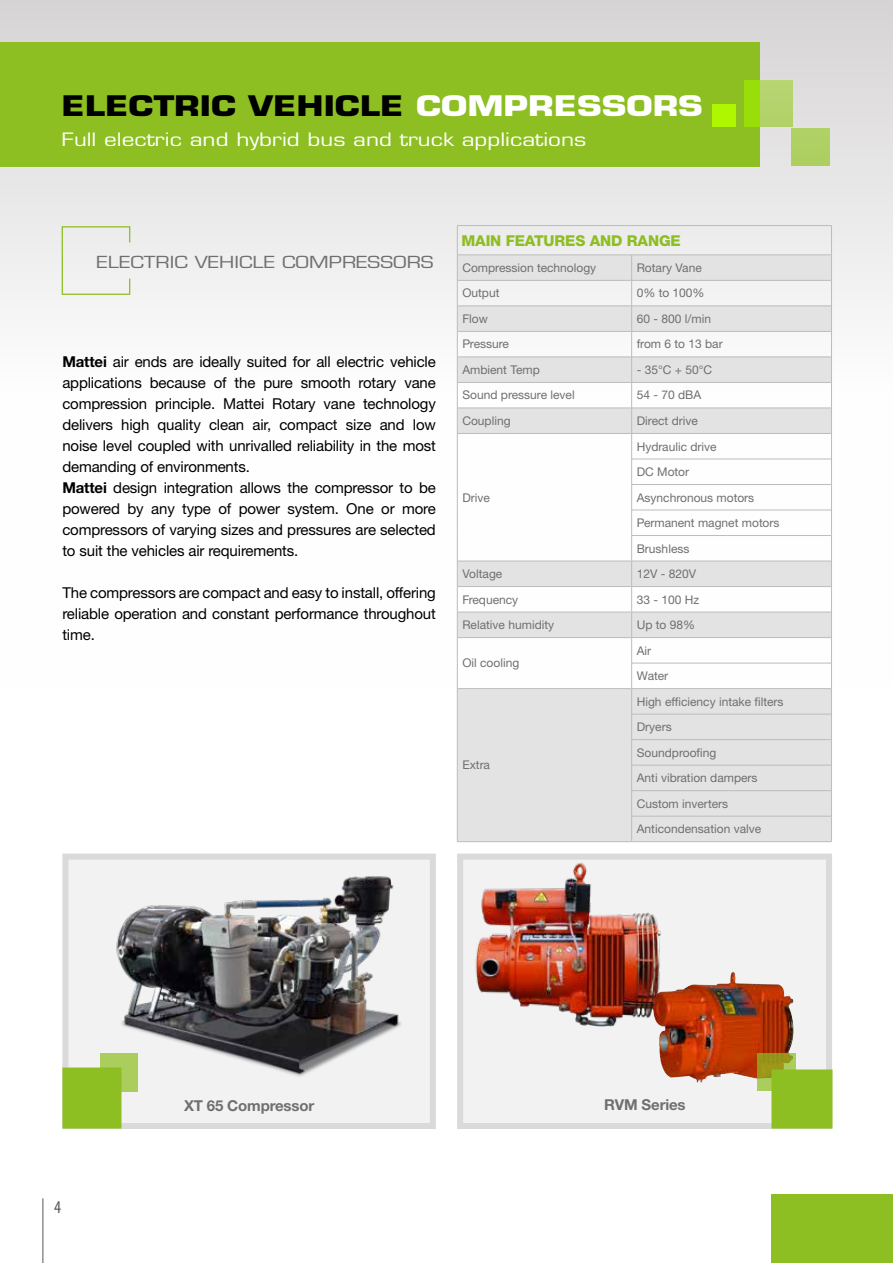
<style>
.page{position:relative;width:893px;height:1263px;background:#fff}
.page>*{position:absolute;margin:0;border:0;box-sizing:border-box;transform-origin:0 0}
.t1{font:700 27.6px "Eurostile LT Std";color:#000;scale:1.25 1}
.t2{font:18px "Eurostile LT Std";color:#fff;scale:1.25 1}
.t3{font:condensed 18px "Myriad Pro";color:#575756}
.t4{font:16.2px "Eurostile LT Std";color:#706f6f;scale:1.25 1}
.t5{font:15px/21px "Helvetica Neue LT Std";letter-spacing:-.01em;color:#000}
.t6{font:700 15px "Helvetica Neue LT Std";letter-spacing:-.01em;color:#706f6f}
.t7{font:800 15px "Helvetica Neue LT Std";letter-spacing:-.01em;color:#8dbe22}
.t8{font:12px/25.5px "Helvetica Neue LTW1 G";color:#706f6f}
.s1{color:#fff}
.s2{font-weight:700}
</style>
<div class="page">
<div style="left:457px;top:854px;width:375px;height:275px;background:#f2f2f2;border:6px solid #dadada"></div>
<div style="left:0;top:0;width:893px;height:687px;background:linear-gradient(to bottom,#dcdad9,#fff)"></div>
<div style="left:0;top:43px;width:759px;height:124px;background:#8dbe22"></div>
<div style="left:772px;top:1195px;width:121px;height:68px;background:#8dbe22"></div>
<div style="left:791px;top:129px;width:38px;height:37px;background:#aed062"></div>
<svg style="left:744px;top:80px;width:48px;height:46px;background:#abd64b"></svg>
<div style="left:712px;top:104px;width:23px;height:22px;background:#aff700"></div>
<div style="left:62px;top:854px;width:374px;height:275px;background:#f2f2f2;border:6px solid #dadada"></div>
<img style="left:82px;top:857px;width:335px;height:219px">
<div style="left:62px;top:1067px;width:59px;height:61px;background:#8dbe22;border:2px solid #8dbe22"></div>
<svg style="left:101px;top:1053px;width:37px;height:38px"></svg>
<img style="left:467px;top:860px;width:199px;height:167px">
<img style="left:653px;top:972px;width:141px;height:111px">
<div style="left:771px;top:1069px;width:61px;height:59px;background:#8dbe22;border:2px solid #8dbe22"></div>
<svg style="left:757px;top:1053px;width:38px;height:37px"></svg>
<hr style="left:43px;top:1198px;width:1px;height:65px;background:#575756">
<svg style="left:458px;top:256px;width:373px;height:585px;fill:#e3e3e3"></svg>
<hr style="left:457px;top:331px;width:174px;height:1px;background:#bcbcbc">
<hr style="left:457px;top:382px;width:174px;height:1px;background:#bcbcbc">
<hr style="left:632px;top:331px;width:199px;height:1px;background:#bcbcbc">
<hr style="left:632px;top:382px;width:199px;height:1px;background:#bcbcbc">
<hr style="left:457px;top:305px;width:174px;height:1px;background:#bcbcbc">
<hr style="left:457px;top:356px;width:174px;height:1px;background:#bcbcbc">
<hr style="left:632px;top:305px;width:199px;height:1px;background:#bcbcbc">
<hr style="left:632px;top:356px;width:199px;height:1px;background:#bcbcbc">
<hr style="left:457px;top:280px;width:174px;height:1px;background:#bcbcbc">
<hr style="left:632px;top:280px;width:199px;height:1px;background:#bcbcbc">
<hr style="left:457px;top:408px;width:174px;height:1px;background:#bcbcbc">
<hr style="left:457px;top:433px;width:174px;height:1px;background:#bcbcbc">
<hr style="left:632px;top:408px;width:199px;height:1px;background:#bcbcbc">
<hr style="left:632px;top:433px;width:199px;height:1px;background:#bcbcbc">
<hr style="left:457px;top:561px;width:175px;height:1px;background:#bcbcbc">
<hr style="left:632px;top:459px;width:199px;height:1px;background:#bcbcbc">
<hr style="left:632px;top:484px;width:199px;height:1px;background:#bcbcbc">
<hr style="left:632px;top:510px;width:199px;height:1px;background:#bcbcbc">
<hr style="left:632px;top:535px;width:199px;height:1px;background:#bcbcbc">
<hr style="left:632px;top:561px;width:199px;height:1px;background:#bcbcbc">
<hr style="left:457px;top:586px;width:175px;height:1px;background:#bcbcbc">
<hr style="left:632px;top:586px;width:199px;height:1px;background:#bcbcbc">
<hr style="left:457px;top:612px;width:175px;height:1px;background:#bcbcbc">
<hr style="left:632px;top:612px;width:199px;height:1px;background:#bcbcbc">
<hr style="left:457px;top:637px;width:175px;height:1px;background:#bcbcbc">
<hr style="left:632px;top:637px;width:199px;height:1px;background:#bcbcbc">
<hr style="left:632px;top:663px;width:199px;height:1px;background:#bcbcbc">
<hr style="left:457px;top:225px;width:175px;height:1px;background:#bcbcbc">
<hr style="left:632px;top:225px;width:200px;height:1px;background:#bcbcbc">
<hr style="left:457px;top:255px;width:175px;height:1px;background:#bcbcbc">
<hr style="left:632px;top:255px;width:200px;height:1px;background:#bcbcbc">
<svg style="left:457px;top:226px;width:1px;height:615px"></svg>
<hr style="left:457px;top:688px;width:175px;height:1px;background:#bcbcbc">
<hr style="left:632px;top:688px;width:199px;height:1px;background:#bcbcbc">
<svg style="left:631px;top:256px;width:1px;height:585px"></svg>
<svg style="left:831px;top:226px;width:1px;height:615px"></svg>
<hr style="left:457px;top:841px;width:175px;height:1px;background:#bcbcbc">
<hr style="left:632px;top:714px;width:199px;height:1px;background:#bcbcbc">
<hr style="left:632px;top:739px;width:199px;height:1px;background:#bcbcbc">
<hr style="left:632px;top:765px;width:199px;height:1px;background:#bcbcbc">
<hr style="left:632px;top:790px;width:199px;height:1px;background:#bcbcbc">
<hr style="left:632px;top:816px;width:199px;height:1px;background:#bcbcbc">
<hr style="left:632px;top:841px;width:200px;height:1px;background:#bcbcbc">
<svg style="left:61px;top:226px;width:70px;height:69px"></svg>
<h1 class="t1" style="left:62px;top:88px;width:515px">ELECTRIC VEHICLE <span class="s1">COMPRESSORS</span></h1>
<p class="t2" style="left:62px;top:128px;width:421px">Full electric and hybrid bus and truck applications</p>
<p class="t4" style="left:96px;top:253px;width:271px">ELECTRIC VEHICLE COMPRESSORS</p>
<p class="t5" style="left:62px;top:351px;width:375px"><span class="s2">Mattei</span> air ends are ideally suited for all electric vehicle applications because of the pure smooth rotary vane compression principle. Mattei Rotary vane technology delivers high quality clean air, compact size and low noise level coupled with unrivalled reliability in the most demanding of environments.<br><span class="s2">Mattei</span> design integration allows the compressor to be powered by any type of power system. One or more compressors of varying sizes and pressures are selected to suit the vehicles air requirements.</p>
<p class="t5" style="left:62px;top:582px;width:375px;text-align:justify">The compressors are compact and easy to install, offering reliable operation and constant performance throughout time.</p>
<p class="t7" style="left:462px;top:231px;width:221px">MAIN FEATURES AND RANGE</p>
<p class="t8" style="left:462px;top:255px;width:135px">Compression technology</p>
<p class="t8" style="left:637px;top:255px;width:67px">Rotary Vane</p>
<p class="t8" style="left:462px;top:280px;width:39px">Output</p>
<p class="t8" style="left:637px;top:280px;width:69px">0% to 100%</p>
<p class="t8" style="left:462px;top:306px;width:27px">Flow</p>
<p class="t8" style="left:637px;top:306px;width:76px">60 - 800 l/min</p>
<p class="t8" style="left:462px;top:331px;width:48px">Pressure</p>
<p class="t8" style="left:637px;top:331px;width:87px">from 6 to 13 bar</p>
<p class="t8" style="left:462px;top:357px;width:79px">Ambient Temp</p>
<p class="t8" style="left:637px;top:357px;width:77px">- 35°C + 50°C</p>
<p class="t8" style="left:462px;top:382px;width:114px">Sound pressure level</p>
<p class="t8" style="left:637px;top:382px;width:66px">54 - 70 dBA</p>
<p class="t8" style="left:462px;top:408px;width:50px">Coupling</p>
<p class="t8" style="left:637px;top:408px;width:63px">Direct drive</p>
<p class="t8" style="left:462px;top:484px;width:29px">Drive</p>
<p class="t8" style="left:637px;top:433px;width:144px">Hydraulic drive<br>DC Motor<br>Asynchronous motors<br>Permanent magnet motors<br>Brushless</p>
<p class="t8" style="left:462px;top:561px;width:41px">Voltage</p>
<p class="t8" style="left:637px;top:561px;width:61px">12V - 820V</p>
<p class="t8" style="left:462px;top:586px;width:57px">Frequency</p>
<p class="t8" style="left:637px;top:586px;width:64px">33 - 100 Hz</p>
<p class="t8" style="left:462px;top:612px;width:93px">Relative humidity</p>
<p class="t8" style="left:637px;top:612px;width:60px">Up to 98%</p>
<p class="t8" style="left:462px;top:650px;width:58px">Oil cooling</p>
<p class="t8" style="left:637px;top:637px;width:33px">Air<br>Water</p>
<p class="t8" style="left:462px;top:752px;width:29px">Extra</p>
<p class="t8" style="left:637px;top:688px;width:148px">High efficiency intake filters<br>Dryers<br>Soundproofing<br>Anti vibration dampers<br>Custom inverters<br>Anticondensation valve</p>
<p class="t3" style="left:54px;top:1196px;width:8px">4</p>
<p class="t6" style="left:184px;top:1096px;width:132px">XT 65 Compressor</p>
<p class="t6" style="left:604px;top:1095px;width:83px">RVM Series</p>
</div>
